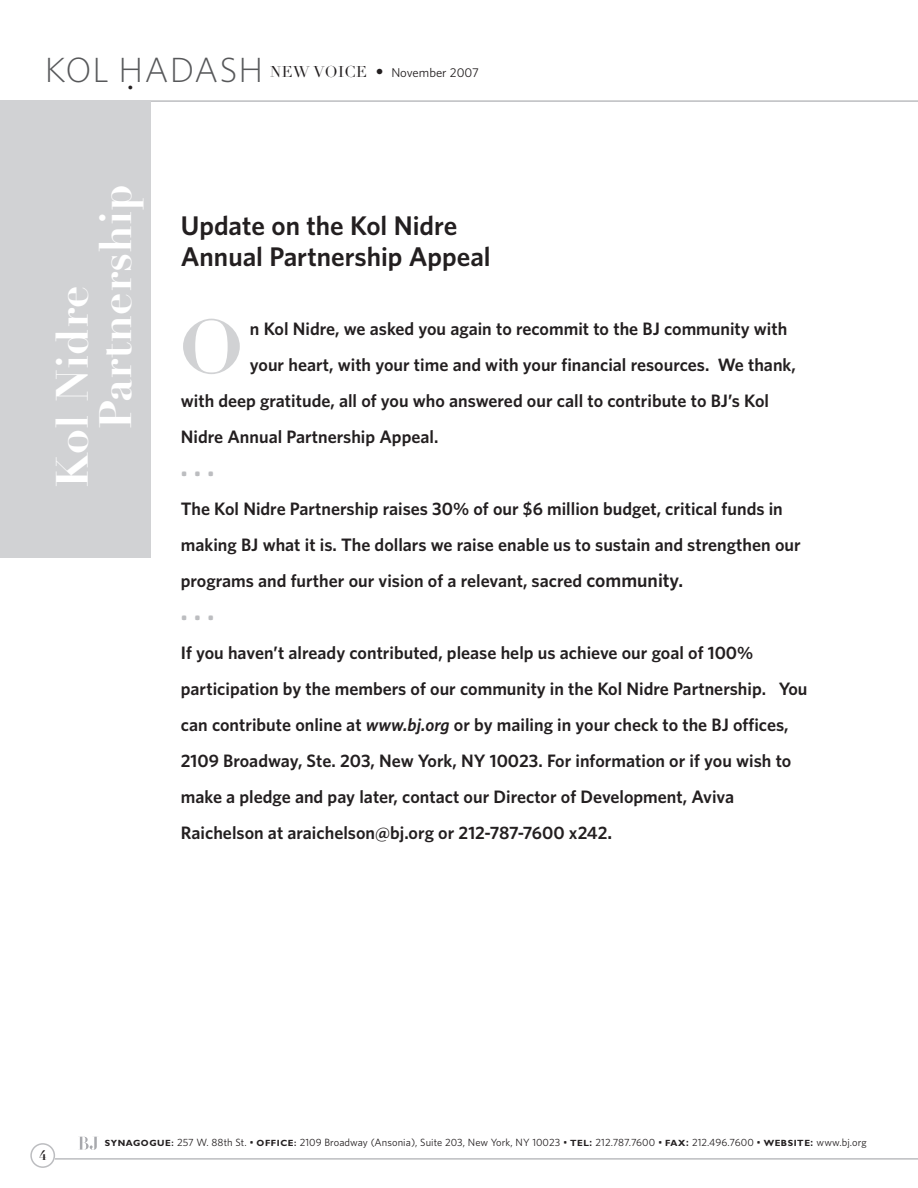
<style>
.page{position:relative;width:918px;height:1188px;background:#fff}
.page>*{position:absolute;margin:0;border:0;box-sizing:border-box;transform-origin:0 0}
.t1{font:121.8px "Didot LH";color:#d1d2d4}
.t2{font:700 44.55px "Didot LH";color:#fff}
.t3{font:300 35.1px "Whitney";letter-spacing:.03em;color:#57585a}
.t4{font:600 27px/31.5px "Whitney";color:#231f20}
.t5{font:600 18px/36px "Whitney";color:#231f20}
.t6{font:600 15px "Whitney";color:#bcbdc0}
.t7{font:700 13.5px "Didot LH";color:#231f20}
.t8{font:12.75px "Whitney";color:#231f20}
.t9{font:10.5px "Whitney";letter-spacing:.005em;color:#231f20}
.s1{font-family:"Didot LH";font-weight:400;font-size:36px;color:#231f20}
.s2{font-family:"Didot LH";font-size:15.45px}
.s3{font-size:19.5px}
.s4{font-style:italic}
.s5{font-family:"Gill Sans";font-weight:700;font-size:9px}
.s6{font-weight:600;font-size:9px}
.s7{font-weight:600}
</style>
<div class="page">
<hr style="left:55px;top:1158px;width:863px;height:2px;background:#bcbdc0">
<svg style="left:30px;top:1143px;width:25px;height:25px"></svg>
<svg style="left:79px;top:1137px;width:18px;height:13px"></svg>
<hr style="left:0;top:100px;width:918px;height:2px;background:#bcbdc0">
<div style="left:0;top:100px;width:151px;height:458px;background:#d1d2d4"></div>
<h3 class="t3" style="left:45px;top:49px;width:220px">KOL H<span class="s1">.</span> ADASH</h3>
<p class="t8" style="left:270px;top:65px;width:210px"><span class="s2">NEW VOICE •</span> November 2007</p>
<h2 class="t2" style="left:56px;top:488px;width:204px;rotate:-90deg">Kol Nidre</h2>
<h2 class="t2" style="left:100px;top:429px;width:245px;rotate:-90deg">Partnership</h2>
<h3 class="t4" style="left:181px;top:210px;width:311px">Update on the Kol Nidre<br>Annual Partnership Appeal</h3>
<h1 class="t1" style="left:178px;top:286px;width:69px">o</h1>
<p class="t5" style="left:250px;top:311px;width:539px">n Kol Nidre, we asked you again to recommit to the BJ community with</p>
<p class="t5" style="left:250px;top:347px;width:547px">your heart, with your time and with your financial resources. We thank,</p>
<p class="t5" style="left:181px;top:383px;width:590px">with deep gratitude, all of you who answered our call to contribute to BJ’s Kol</p>
<p class="t5" style="left:181px;top:419px;width:259px">Nidre Annual Partnership Appeal.</p>
<p class="t6" style="left:181px;top:465px;width:35px">•••</p>
<p class="t5" style="left:181px;top:491px;width:621px">The Kol Nidre Partnership raises 30% of our $6 million budget, critical funds in making BJ what it is. The dollars we raise enable us to sustain and strengthen our programs and further our vision of a relevant, sacred <span class="s3">community.</span></p>
<p class="t6" style="left:181px;top:609px;width:35px">•••</p>
<p class="t5" style="left:181px;top:635px;width:628px">If you haven’t already contributed, please help us achieve our goal of 100% participation by the members of our community in the Kol Nidre Partnership. You can contribute online at <span class="s4">www.bj.org</span> or by mailing in your check to the BJ offices, 2109 Broadway, Ste. 203, New York, NY 10023. For information or if you wish to make a pledge and pay later, contact our Director of Development, Aviva Raichelson at araichelson@bj.org or 212-787-7600 x242<span class="s3">.</span></p>
<p class="t7" style="left:39px;top:1150px;width:9px">4</p>
<p class="t9" style="left:105px;top:1136px;width:763px"><span class="s5">SYNAGOGUE</span><span class="s6">:</span> 257 W. 88th St. • <span class="s5">OFFICE</span><span class="s6">:</span> 2109 Broadway (Ansonia), Suite 203, New York, NY 10023 • <span class="s5">TEL</span><span class="s7">:</span> 212.787.7600 • <span class="s5">FAX</span><span class="s7">:</span> 212.496.7600 • <span class="s5">WEBSITE</span><span class="s7">:</span> www.bj.org</p>
</div>
